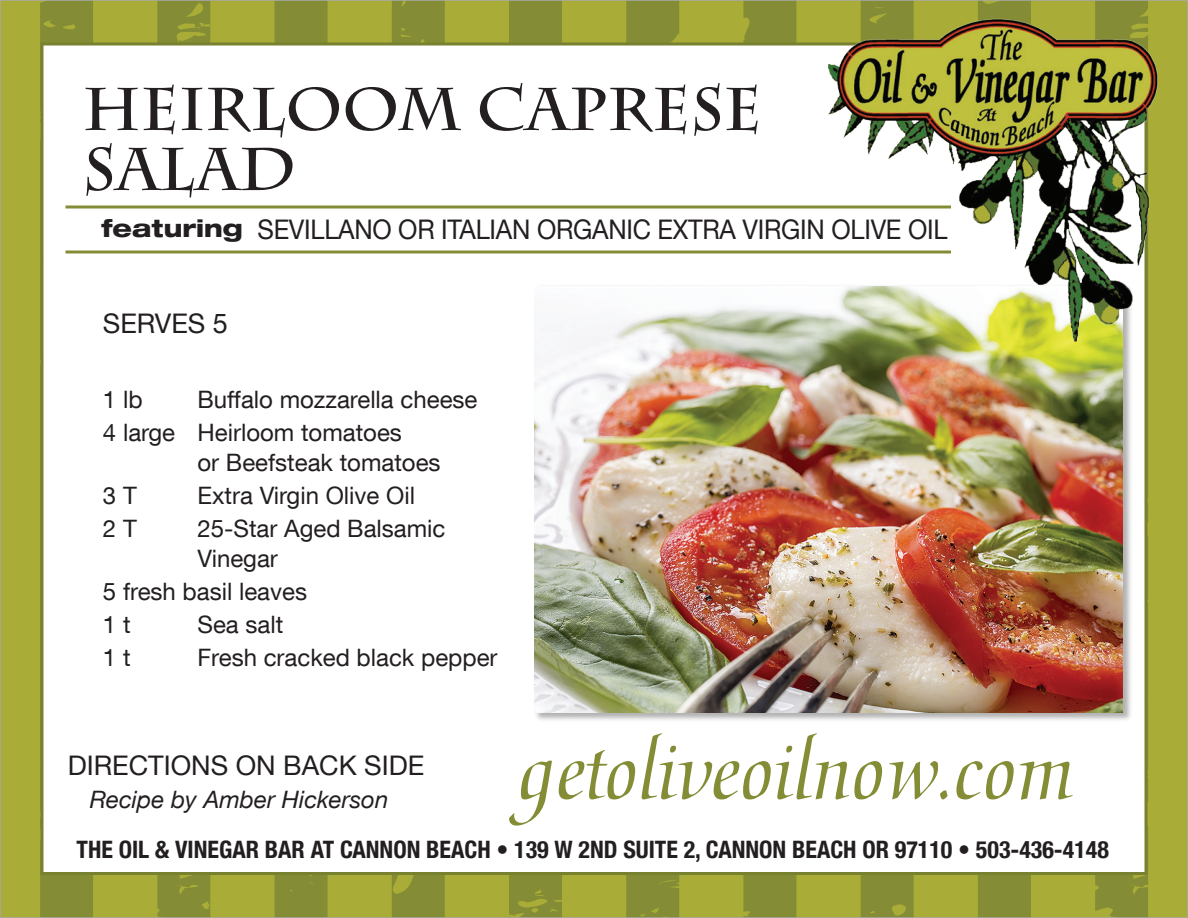
<style>
.page{position:relative;width:1188px;height:918px;background:#fff}
.page>*{position:absolute;margin:0;border:0;box-sizing:border-box;transform-origin:0 0}
.t1{font:87.3px "Medici Script";color:#848d35}
.t2{font:700 60px/60px "Charlemagne Std";color:#231f20}
.t3{font:27px "Helvetica Neue LT Com";letter-spacing:-.01em;color:#231f20;scale:.94 1}
.t4{font:27px "Helvetica Neue LT Com";letter-spacing:-.01em;color:#231f20}
.t5{font:24px/33px "Helvetica Neue LT Com";color:#231f20}
.t6{font:700 condensed 24px "Helvetica Neue LT Com";color:#231f20}
.t7{font:italic 24px "Helvetica Neue LT Com";color:#231f20}
.t8{font:800 expanded 24px "Helvetica Neue LT Com";color:#231f20}
</style>
<div class="page">
<img style="left:0;top:0;width:1188px;height:918px">
<h2 class="t2" style="left:83px;top:80px;width:681px">HEIRLOOM CAPRESE<br>SALAD</h2>
<p class="t8" style="left:101px;top:213px;width:143px">featuring</p>
<p class="t3" style="left:257px;top:213px;width:736px">SEVILLANO OR ITALIAN ORGANIC EXTRA VIRGIN OLIVE OIL</p>
<p class="t4" style="left:103px;top:307px;width:127px">SERVES 5</p>
<p class="t5" style="left:103px;top:382px;width:376px;text-indent:94px">Buffalo mozzarella cheese<br>4 large Heirloom tomatoes</p>
<p class="t5" style="left:197px;top:445px;width:245px">or Beefsteak tomatoes</p>
<p class="t5" style="left:103px;top:478px;width:35px">3 T</p>
<p class="t5" style="left:197px;top:478px;width:219px">Extra Virgin Olive Oil</p>
<p class="t5" style="left:103px;top:511px;width:35px">2 T</p>
<p class="t5" style="left:197px;top:513px;width:250px;line-height:30px">25-Star Aged Balsamic<br>Vinegar</p>
<p class="t5" style="left:103px;top:574px;width:206px">5 fresh basil leaves<br>1 t</p>
<p class="t5" style="left:103px;top:382px;width:41px">1 lb</p>
<p class="t5" style="left:197px;top:607px;width:87px">Sea salt</p>
<p class="t5" style="left:103px;top:640px;width:29px">1 t</p>
<p class="t5" style="left:197px;top:640px;width:302px">Fresh cracked black pepper</p>
<h1 class="t1" style="left:517px;top:722px;width:559px">getoliveoilnow.com</h1>
<p class="t4" style="left:68px;top:749px;width:358px">DIRECTIONS ON BACK SIDE</p>
<p class="t7" style="left:90px;top:784px;width:300px">Recipe by Amber Hickerson</p>
<p class="t6" style="left:77px;top:835px;width:1034px">THE OIL &amp; VINEGAR BAR AT CANNON BEACH • 139 W 2ND SUITE 2, CANNON BEACH OR 97110 • 503-436-4148</p>
</div>
